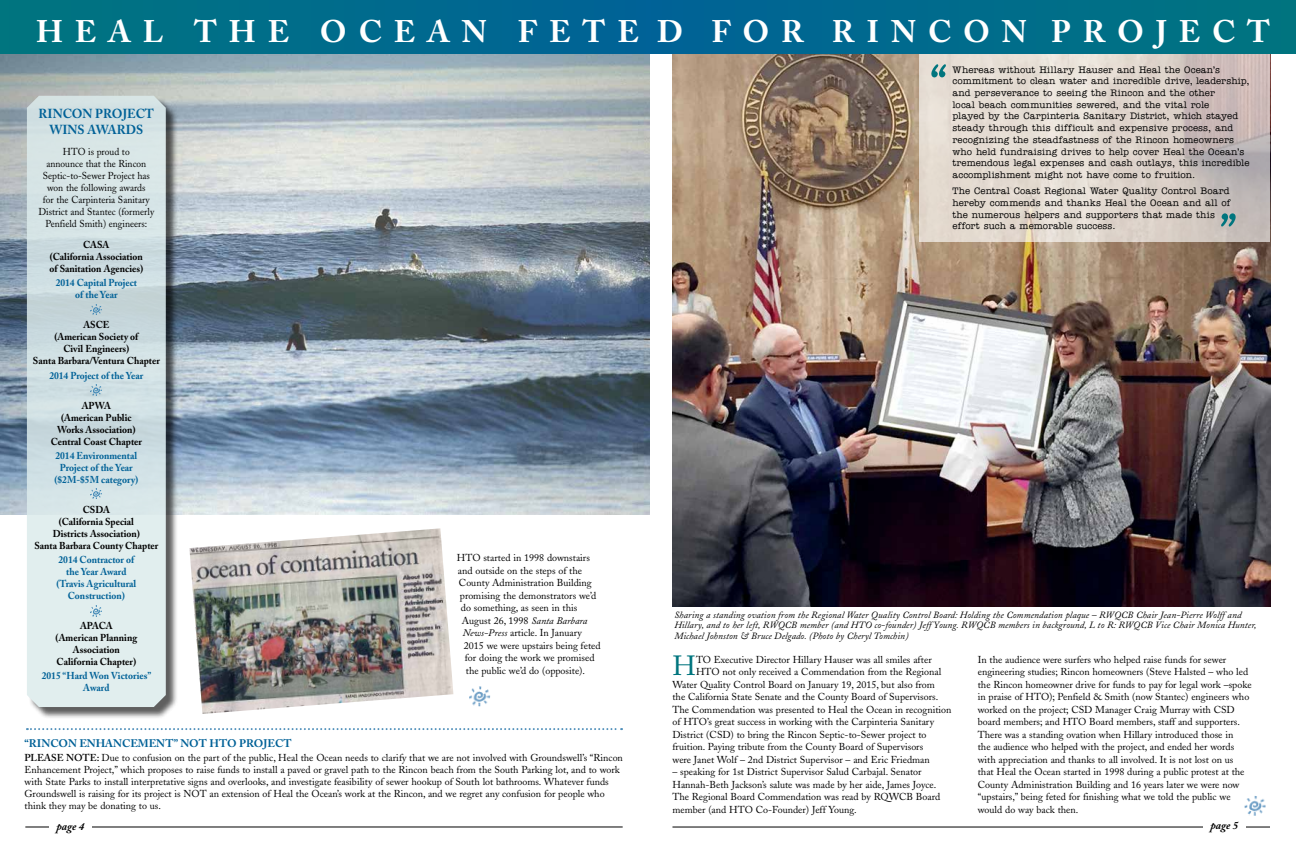
<style>
.page{position:relative;width:1296px;height:864px;background:#fff}
.page>*{position:absolute;margin:0;border:0;box-sizing:border-box;transform-origin:0 0}
.t1{font:700 31px "Adobe Caslon";letter-spacing:.38em;color:#fff}
.t2{font:27.6px "Adobe Caslon";color:#00757e}
.t3{font:700 13px/16px "Adobe Caslon";color:#006197;text-align:center;scale:.95 1}
.t4{font:700 11px "Adobe Caslon";color:#006197}
.t5{font:italic 700 11px "Adobe Caslon";color:#000}
.t6{font:10px/12.5px "Adobe Caslon";color:#000}
.t7{font:700 10px/12px "Adobe Caslon";color:#000;text-align:center;scale:.95 1}
.t8{font:700 10px/12px "Adobe Caslon";color:#006197;text-align:center;scale:.95 1}
.t9{font:10px/12px "Adobe Caslon";color:#000;text-align:center;scale:.95 1}
.t10{font:500 9.5px/11.7px "American Typewriter";letter-spacing:.01em;color:#000}
.t11{font:italic 9.5px/10.5px "Adobe Caslon";letter-spacing:.01em;color:#000}
.s1{font-style:italic}
.s2{font-weight:600}
</style>
<div class="page">
<img style="left:673px;top:54px;width:598px;height:553px">
<svg style="left:919px;top:54px;width:351px;height:187px;fill:#e1d8cd"></svg>
<img style="left:189px;top:528px;width:264px;height:186px">
<hr style="left:672px;top:827px;width:598px;height:1px;background:#000">
<div style="left:1203px;top:820px;width:43px;height:15px;background:#fff"></div>
<img style="left:0;top:54px;width:649px;height:460px">
<div style="left:0;top:0;width:648px;height:54px;background:#006c8b"></div>
<hr style="left:25px;top:827px;width:598px;height:1px;background:#000">
<div style="left:49px;top:821px;width:43px;height:15px;background:#fff"></div>
<div style="left:648px;top:0;width:648px;height:54px;background:#006c8b"></div>
<svg style="left:27px;top:728px;width:595px;height:2px"></svg>
<div style="left:28px;top:97px;width:150px;height:623px;background:#000;opacity:.75"></div>
<svg style="left:27px;top:96px;width:139px;height:611px;fill:#d6e5e6"></svg>
<svg style="left:91px;top:304px;width:11px;height:11px"></svg>
<svg style="left:91px;top:385px;width:11px;height:10px"></svg>
<svg style="left:91px;top:488px;width:11px;height:11px"></svg>
<svg style="left:91px;top:606px;width:11px;height:10px"></svg>
<svg style="left:1221px;top:213px;width:15px;height:14px"></svg>
<svg style="left:931px;top:64px;width:15px;height:13px"></svg>
<img style="left:1244px;top:796px;width:22px;height:20px">
<img style="left:469px;top:686px;width:22px;height:21px">
<h1 class="t1" style="left:36px;top:13px;width:1236px">HEAL THE OCEAN FETE D FOR RINCON PROJECT</h1>
<h3 class="t3" style="left:39px;top:106px;width:123px">RINCON PROJECT<br>WINS AWARDS</h3>
<p class="t9" style="left:38px;top:146px;width:123px">HTO is proud to<br>announce that the Rincon<br>Septic-to-Sewer Project has won the following awards<br>for the Carpinteria Sanitary<br>District and Stantec (formerly<br>Penfield Smith) engineers:</p>
<p class="t7" style="left:50px;top:239px;width:100px">CASA<br>(California Association of Sanitation Agencies)</p>
<p class="t8" style="left:56px;top:277px;width:87px">2014 Capital Project of the Year</p>
<p class="t7" style="left:33px;top:319px;width:135px">ASCE<br>(American Society of<br>Civil Engineers)<br>Santa Barbara/Ventura Chapter</p>
<p class="t8" style="left:49px;top:369px;width:100px">2014 Project of the Year</p>
<p class="t7" style="left:51px;top:399px;width:98px">APWA<br>(American Public<br>Works Association)<br>Central Coast Chapter</p>
<p class="t8" style="left:54px;top:449px;width:90px">2014 Environmental<br>Project of the Year ($2M-$5M category)</p>
<p class="t7" style="left:34px;top:503px;width:132px">CSDA<br>(California Special<br>Districts Association)<br>Santa Barbara County Chapter</p>
<p class="t8" style="left:56px;top:554px;width:86px">2014 Contractor of the Year Award (Travis Agricultural<br>Construction)</p>
<p class="t7" style="left:56px;top:620px;width:87px">APACA<br>(American Planning<br>Association<br>California Chapter)</p>
<p class="t8" style="left:42px;top:670px;width:117px">2015 “Hard Won Victories”<br>Award</p>
<p class="t6" style="left:457px;top:552px;width:135px">HTO started in 1998 downstairs</p>
<p class="t6" style="left:458px;top:564px;width:126px">and outside on the steps of the</p>
<p class="t6" style="left:459px;top:577px;width:134px">County Administration Building</p>
<p class="t6" style="left:460px;top:589px;width:138px">promising the demonstrators we’d</p>
<p class="t6" style="left:461px;top:602px;width:118px">do something, as seen in this</p>
<p class="t6" style="left:462px;top:614px;width:127px">August 26, 1998 <span class="s1">Santa Barbara</span></p>
<p class="t6" style="left:463px;top:627px;width:121px"><span class="s1">News-Press</span> article. In January</p>
<p class="t6" style="left:464px;top:639px;width:138px">2015 we were upstairs being feted</p>
<p class="t6" style="left:465px;top:652px;width:131px">for doing the work we promised</p>
<p class="t6" style="left:466px;top:664px;width:121px">the public we’d do (opposite).</p>
<p class="t4" style="left:24px;top:736px;width:268px">“RINCON ENHANCEMENT” NOT HTO PROJECT</p>
<p class="t6" style="left:24px;top:751px;width:600px;line-height:12px"><span class="s2">PLEASE NOTE:</span> Due to confusion on the part of the public, Heal the Ocean needs to clarify that we are not involved with Groundswell’s “Rincon Enhancement Project,” which proposes to raise funds to install a paved or gravel path to the Rincon beach from the South Parking lot, and to work with State Parks to install interpretative signs and overlooks, and investigate feasibility of sewer hookup of South lot bathrooms. Whatever funds Groundswell is raising for its project is NOT an extension of Heal the Ocean’s work at the Rincon, and we regret any confusion for people who think they may be donating to us.</p>
<p class="t10" style="left:953px;top:64px;width:299px">Whereas without Hillary Hauser and Heal the Ocean’s commitment to clean water and incredible drive, leadership, and perseverance to seeing the Rincon and the other<br>local beach communities sewered, and the vital role<br>played by the Carpinteria Sanitary District, which stayed steady through this difficult and expensive process, and recognizing the steadfastness of the Rincon homeowners who held fundraising drives to help cover Heal the Ocean’s tremendous legal expenses and cash outlays, this incredible accomplishment might not have come to fruition.</p>
<p class="t10" style="left:953px;top:185px;width:280px">The Central Coast Regional Water Quality Control Board hereby commends and thanks Heal the Ocean and all of the numerous helpers and supporters that made this effort such a memorable success.</p>
<p class="t11" style="left:674px;top:610px;width:584px">Sharing a standing ovation from the Regional Water Quality Control Board: Holding the Commendation plaque – RWQCB Chair Jean-Pierre Wolff and<br>Hillary, and to her left, RWQCB member (and HTO co-founder) Jeff Young. RWQCB members in background, L to R: RWQCB Vice Chair Monica Hunter,<br>Michael Johnston &amp; Bruce Delgado. (Photo by Cheryl Tomchin)</p>
<h2 class="t2" style="left:672px;top:650px;width:25px">H</h2>
<p class="t6" style="left:696px;top:653px;width:237px">TO Executive Director Hillary Hauser was all smiles after</p>
<p class="t6" style="left:696px;top:666px;width:247px">HTO not only received a Commendation from the Regional</p>
<p class="t6" style="left:672px;top:678px;width:264px">Water Quality Control Board on January 19, 2015, but also from</p>
<p class="t6" style="left:672px;top:691px;width:267px">the California State Senate and the County Board of Supervisors.</p>
<p class="t6" style="left:672px;top:703px;width:281px">The Commendation was presented to Heal the Ocean in recognition</p>
<p class="t6" style="left:672px;top:716px;width:263px">of HTO’s great success in working with the Carpinteria Sanitary</p>
<p class="t6" style="left:672px;top:728px;width:256px">District (CSD) to bring the Rincon Septic-to-Sewer project to</p>
<p class="t6" style="left:672px;top:741px;width:252px">fruition. Paying tribute from the County Board of Supervisors</p>
<p class="t6" style="left:672px;top:753px;width:259px">were Janet Wolf – 2nd District Supervisor – and Eric Friedman</p>
<p class="t6" style="left:672px;top:766px;width:269px">– speaking for 1st District Supervisor Salud Carbajal. Senator Hannah-Beth Jackson’s salute was made by her aide, James Joyce.<br>The Regional Board Commendation was read by RQWCB Board member (and HTO Co-Founder) Jeff Young.</p>
<p class="t6" style="left:978px;top:653px;width:275px">In the audience were surfers who helped raise funds for sewer engineering studies; Rincon homeowners (Steve Halsted – who led the Rincon homeowner drive for funds to pay for legal work –spoke in praise of HTO); Penfield &amp; Smith (now Stantec) engineers who worked on the project; CSD Manager Craig Murray with CSD board members; and HTO Board members, staff and supporters.<br>There was a standing ovation when Hillary introduced those in<br>the audience who helped with the project, and ended her words with appreciation and thanks to all involved. It is not lost on us that Heal the Ocean started in 1998 during a public protest at the County Administration Building and 16 years later we were now “upstairs,” being feted for finishing what we told the public we would do way back then.</p>
<p class="t5" style="left:56px;top:820px;width:29px">page 4</p>
<p class="t5" style="left:1210px;top:819px;width:29px">page 5</p>
</div>
